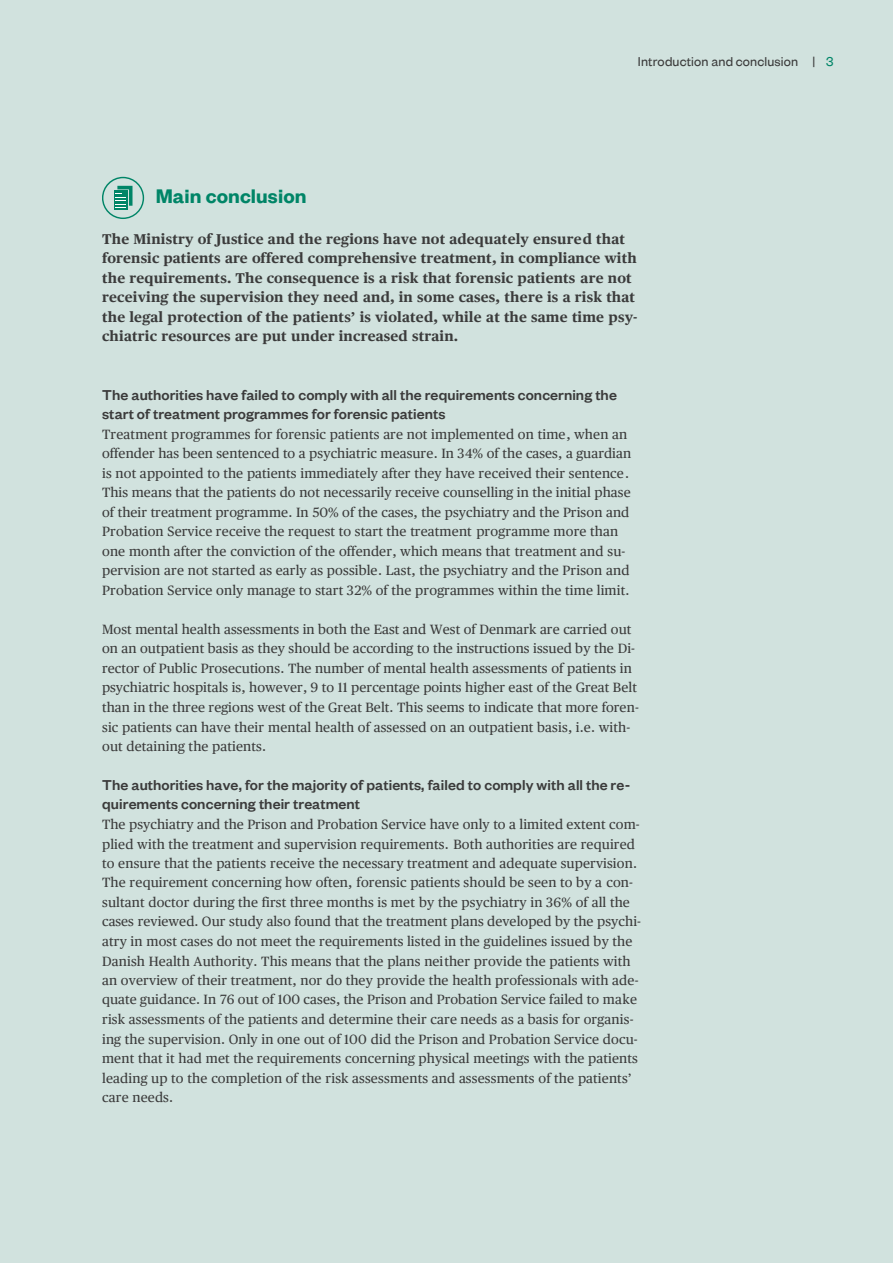
<style>
.page{position:relative;width:893px;height:1263px;background:#d1e2de}
.page>*{position:absolute;margin:0;border:0;box-sizing:border-box;transform-origin:0 0}
.t1{font:600 21.75px "Founders Grotesk";letter-spacing:.005em;color:#008567}
.t2{font:500 15.9px/19.5px "Founders Grotesk";letter-spacing:.005em;color:#3b3b3b}
.t3{font:700 14.25px/19.5px "Publico Text";letter-spacing:.01em;color:#3b3b3b}
.t4{font:14.25px "Founders Grotesk";letter-spacing:.01em;color:#3b3b3b}
.t5{font:13.5px/19.5px "Publico Text";letter-spacing:.01em;color:#3b3b3b}
.s1{color:#008567}
</style>
<div class="page">
<svg style="left:102px;top:177px;width:42px;height:42px"></svg>
<p class="t4" style="left:638px;top:53px;width:197px">Introduction and conclusion | <span class="s1">3</span></p>
<p class="t1" style="left:156px;top:182px;width:152px">Main conclusion</p>
<p class="t3" style="left:102px;top:230px;width:537px">The Ministry of Justice and the regions have not adequately ensured that forensic patients are offered comprehensive treatment, in compliance with the requirements. The consequence is a risk that forensic patients are not receiving the supervision they need and, in some cases, there is a risk that the legal protection of the patients’ is violated, while at the same time psy&shy;chiatric resources are put under increased strain.</p>
<h3 class="t2" style="left:102px;top:385px;width:516px">The authorities have failed to comply with all the requirements concerning the start of treatment programmes for forensic patients</h3>
<p class="t5" style="left:102px;top:425px;width:531px">Treatment programmes for forensic patients are not implemented on time, when an offender has been sentenced to a psychiatric measure. In 34% of the cases, a guardian is not appointed to the patients immediately after they have received their sentence.<br>This means that the patients do not necessarily receive counselling in the initial phase of their treatment programme. In 50% of the cases, the psychiatry and the Prison and Probation Service receive the request to start the treatment programme more than one month after the conviction of the offender, which means that treatment and su&shy;pervision are not started as early as possible. Last, the psychiatry and the Prison and Probation Service only manage to start 32% of the programmes within the time limit.</p>
<p class="t5" style="left:102px;top:620px;width:538px">Most mental health assessments in both the East and West of Denmark are carried out on an outpatient basis as they should be according to the instructions issued by the Di&shy;rector of Public Prosecutions. The number of mental health assessments of patients in psychiatric hospitals is, however, 9 to 11 percentage points higher east of the Great Belt than in the three regions west of the Great Belt. This seems to indicate that more foren&shy;sic patients can have their mental health of assessed on an outpatient basis, i.e. with&shy;out detaining the patients.</p>
<h3 class="t2" style="left:102px;top:776px;width:530px">The authorities have, for the majority of patients, failed to comply with all the re&shy;quirements concerning their treatment</h3>
<p class="t5" style="left:102px;top:815px;width:541px">The psychiatry and the Prison and Probation Service have only to a limited extent com&shy;plied with the treatment and supervision requirements. Both authorities are required to ensure that the patients receive the necessary treatment and adequate supervision.<br>The requirement concerning how often, forensic patients should be seen to by a con&shy;sultant doctor during the first three months is met by the psychiatry in 36% of all the cases reviewed. Our study also found that the treatment plans developed by the psychi&shy;atry in most cases do not meet the requirements listed in the guidelines issued by the Danish Health Authority. This means that the plans neither provide the patients with an overview of their treatment, nor do they provide the health professionals with ade&shy;quate guidance. In 76 out of 100 cases, the Prison and Probation Service failed to make risk assessments of the patients and determine their care needs as a basis for organis&shy;ing the supervision. Only in one out of 100 did the Prison and Probation Service docu&shy;ment that it had met the requirements concerning physical meetings with the patients leading up to the completion of the risk assessments and assessments of the patients’ care needs.</p>
</div>
